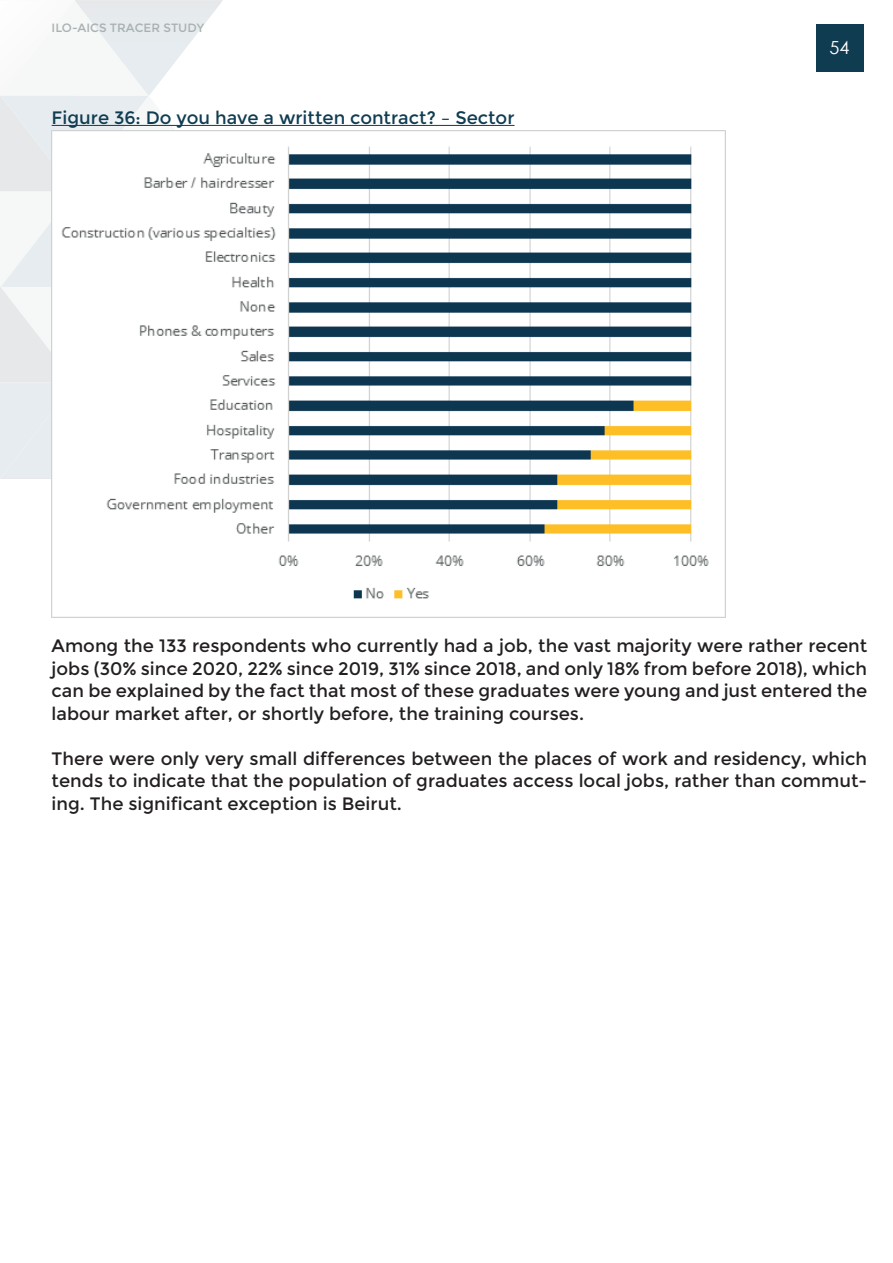
<style>
.page{position:relative;width:893px;height:1263px;background:#fff}
.page>*{position:absolute;margin:0;border:0;box-sizing:border-box;transform-origin:0 0}
.t1{font:18px/22.5px "Montserrat";color:#231f20;text-align:justify}
.t2{font:18px "Montserrat";color:#103c52}
.t3{font:18px "Century Gothic";color:#fff}
.t4{font:12px "Montserrat";color:#aab1b2}
</style>
<div class="page">
<svg style="left:1px;top:0;width:510px;height:479px"></svg>
<img style="left:52px;top:131px;width:673px;height:487px">
<hr style="left:52px;top:125px;width:462px;height:1px;background:#103c52">
<div style="left:816px;top:24px;width:47px;height:48px;background:#103c52"></div>
<p class="t4" style="left:52px;top:21px;width:154px">ILO-AICS TRACER STUDY</p>
<p class="t2" style="left:52px;top:107px;width:464px">Figure 36: Do you have a written contract? – Sector</p>
<p class="t3" style="left:829px;top:34px;width:21px">54</p>
<p class="t1" style="left:52px;top:635px;width:817px">Among the 133 respondents who currently had a job, the vast majority were rather recent jobs (30% since 2020, 22% since 2019, 31% since 2018, and only 18% from before 2018), which can be explained by the fact that most of these graduates were young and just entered the labour market after, or shortly before, the training courses.</p>
<p class="t1" style="left:52px;top:747px;width:817px">There were only very small differences between the places of work and residency, which tends to indicate that the population of graduates access local jobs, rather than commut&shy;ing. The significant exception is Beirut.</p>
</div>
